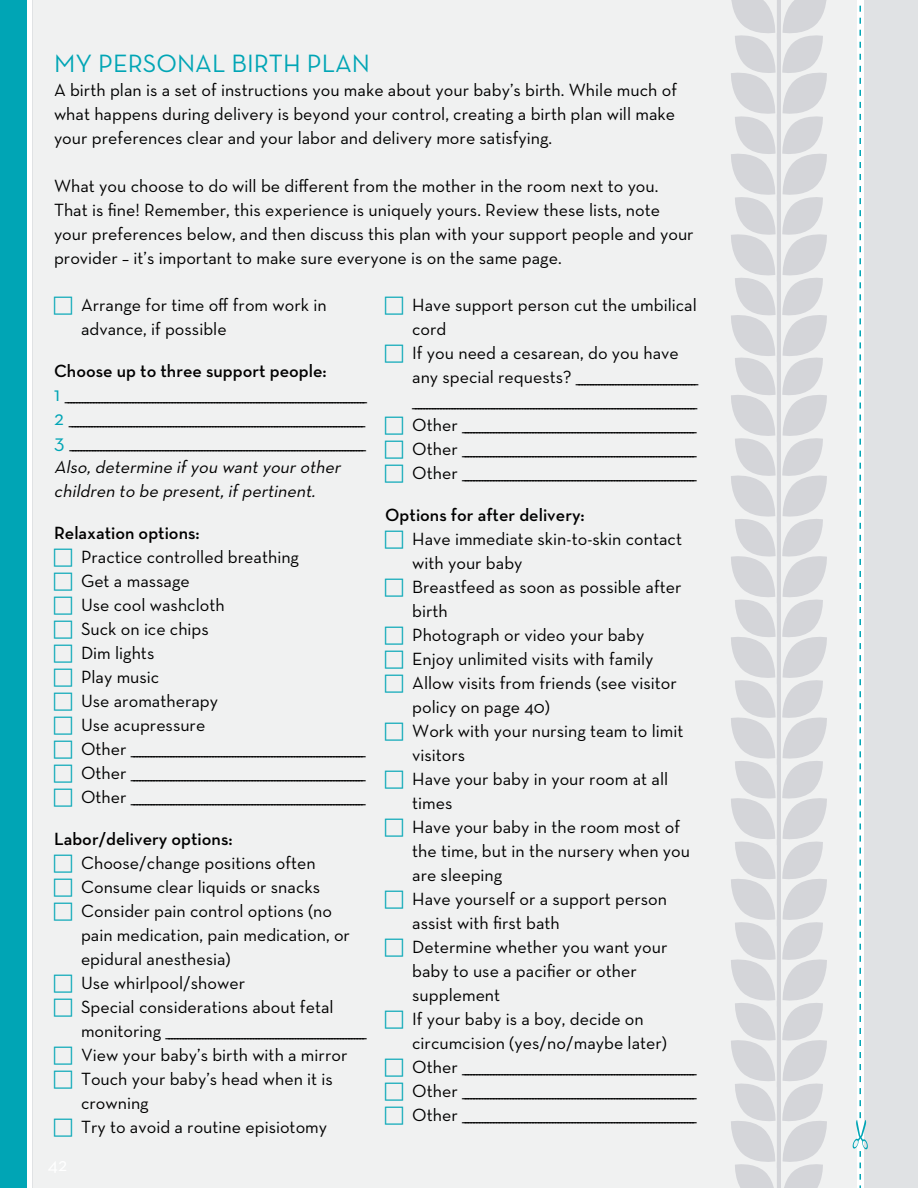
<style>
.page{position:relative;width:918px;height:1188px;background:#fff}
.page>*{position:absolute;margin:0;border:0;box-sizing:border-box;transform-origin:0 0}
.t1{font:25.5px "Neutra Text";color:#00a5b5}
.t2{font:18px/24px "Neutra Text";color:#000}
.t3{font:600 18px "Neutra Text";color:#000}
.s1{font-weight:600}
.s2{font-size:21px;color:#00a5b5}
.s3{font-style:italic}
</style>
<div class="page">
<div style="left:33px;top:0;width:885px;height:1188px;background:#e0e2e4"></div>
<div style="left:0;top:0;width:27px;height:1188px;background:#00a5b5"></div>
<div style="left:33px;top:0;width:824px;height:1188px;background:#f0f1f1"></div>
<svg style="left:853px;top:0;width:15px;height:1188px"></svg>
<svg style="left:731px;top:0;width:96px;height:1188px"></svg>
<h1 class="t1" style="left:54px;top:48px;width:318px">MY PERSONAL BIRTH PLAN</h1>
<p class="t2" style="left:54px;top:77px;width:625px;text-align:justify">A birth plan is a set of instructions you make about your baby’s birth. While much of what happens during delivery is beyond your control, creating a birth plan will make your preferences clear and your labor and delivery more satisfying.</p>
<p class="t2" style="left:54px;top:173px;width:641px">What you choose to do will be different from the mother in the room next to you.<br>That is fine! Remember, this experience is uniquely yours. Review these lists, note your preferences below, and then discuss this plan with your support people and your provider – it’s important to make sure everyone is on the same page.</p>
<p class="t2" style="left:81px;top:293px;width:247px">Arrange for time off from work in advance, if possible</p>
<p class="t2" style="left:54px;top:359px;width:315px"><span class="s1">Choose up to three support people:<br></span><span class="s2">1</span> ___________________________________________________________________________________________________________ <span class="s2">2</span> _________________________________________________________________________________________________________ <span class="s2">3</span> _________________________________________________________________________________________________________ <span class="s3">Also,determine ifyou wantyourother children to be present,ifpertinent.</span></p>
<p class="t3" style="left:54px;top:522px;width:147px">Relaxation options:</p>
<p class="t2" style="left:81px;top:545px;width:286px">Practice controlled breathing<br>Get a massage<br>Use cool washcloth<br>Suck on ice chips<br>Dim lights<br>Play music<br>Use aromatherapy<br>Use acupressure<br>Other ___________________________________________________________________________________ Other ___________________________________________________________________________________ Other ___________________________________________________________________________________</p>
<p class="t3" style="left:54px;top:828px;width:180px">Labor/delivery options:</p>
<p class="t2" style="left:81px;top:851px;width:287px">Choose/change positions often Consume clear liquids or snacks Consider pain control options (no pain medication, pain medication, or epidural anesthesia)<br>Use whirlpool/shower<br>Special considerations about fetal monitoring _______________________________________________________________________ View your baby’s birth with a mirror Touch your baby’s head when it is crowning<br>Try to avoid a routine episiotomy</p>
<p class="t2" style="left:412px;top:293px;width:288px">Have support person cut the umbilical cord<br>If you need a cesarean, do you have any special requests? ___________________________________________ _____________________________________________________________________________________________________ Other ___________________________________________________________________________________ Other ___________________________________________________________________________________ Other ___________________________________________________________________________________</p>
<p class="t3" style="left:385px;top:504px;width:201px">Options for after delivery:</p>
<p class="t2" style="left:412px;top:527px;width:286px">Have immediate skin-to-skin contact with your baby<br>Breastfeed as soon as possible after birth<br>Photograph or video your baby<br>Enjoy unlimited visits with family Allow visits from friends (see visitor policy on page 40)<br>Work with your nursing team to limit visitors<br>Have your baby in your room at all times<br>Have your baby in the room most of the time, but in the nursery when you are sleeping<br>Have yourself or a support person assist with first bath<br>Determine whether you want your baby to use a pacifier or other supplement<br>If your baby is a boy, decide on circumcision (yes/no/maybe later)<br>Other ___________________________________________________________________________________ Other ___________________________________________________________________________________ Other ___________________________________________________________________________________</p>
</div>
